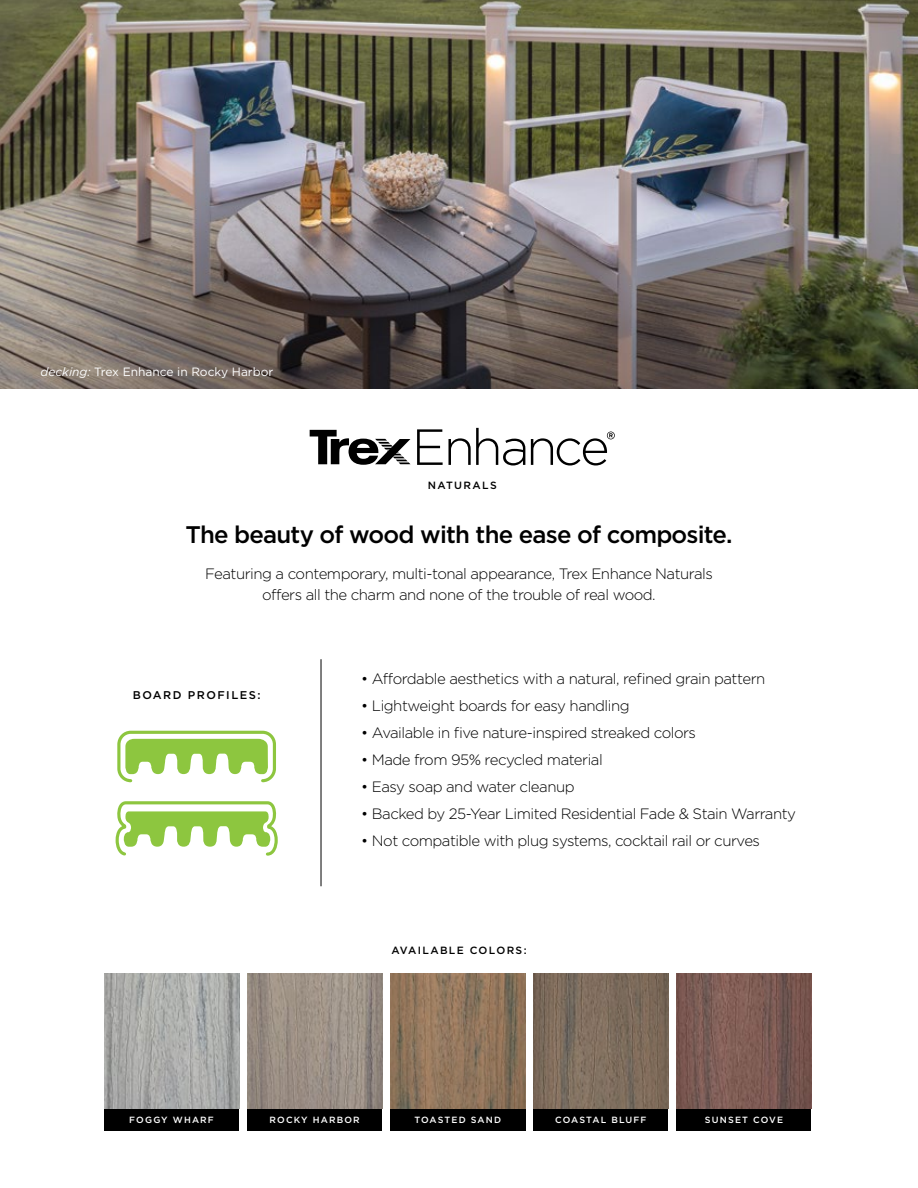
<style>
.page{position:relative;width:918px;height:1188px;background:#fff}
.page>*{position:absolute;margin:0;border:0;box-sizing:border-box;transform-origin:0 0}
.t1{font:500 24px "Gotham";letter-spacing:-.035em;color:#000}
.t2{font:300 15px/21px "Gotham HTF";letter-spacing:-.035em;color:#000;text-align:center}
.t3{font:12px "Gotham HTF";color:#fff}
.t4{font:500 11.25px "Gotham";letter-spacing:.13em;color:#000}
.t5{font:500 10.5px "Gotham";letter-spacing:.13em;color:#000}
.t6{font:500 9px "Gotham";letter-spacing:.13em;color:#fff}
.s1{font-style:italic}
</style>
<div class="page">
<img style="left:0;top:0;width:918px;height:389px">
<div style="left:676px;top:1109px;width:136px;height:22px;background:#000"></div>
<img style="left:676px;top:974px;width:136px;height:135px">
<img style="left:533px;top:974px;width:135px;height:135px">
<div style="left:533px;top:1109px;width:135px;height:22px;background:#000"></div>
<img style="left:247px;top:974px;width:135px;height:135px">
<div style="left:247px;top:1109px;width:135px;height:22px;background:#000"></div>
<img style="left:390px;top:974px;width:135px;height:135px">
<div style="left:390px;top:1109px;width:135px;height:22px;background:#000"></div>
<img style="left:104px;top:974px;width:135px;height:135px">
<div style="left:104px;top:1109px;width:135px;height:22px;background:#000"></div>
<svg style="left:417px;top:428px;width:108px;height:38px"></svg>
<svg style="left:310px;top:430px;width:101px;height:35px"></svg>
<svg style="left:531px;top:432px;width:84px;height:34px"></svg>
<hr style="left:321px;top:659px;width:1px;height:227px;background:#000">
<svg style="left:115px;top:730px;width:163px;height:126px"></svg>
<p class="t3" style="left:40px;top:366px;width:234px"><span class="s1">decking:</span> Trex Enhance in Rocky Harbor</p>
<p class="t5" style="left:428px;top:479px;width:71px">NATURALS</p>
<h1 class="t1" style="left:185px;top:521px;width:549px">The beauty of wood with the ease of composite.</h1>
<p class="t2" style="left:205px;top:564px;width:509px">Featuring a contemporary, multi-tonal appearance, Trex Enhance Naturals offers all the charm and none of the trouble of real wood.</p>
<p class="t4" style="left:133px;top:689px;width:129px">BOARD PROFILES:</p>
<p class="t2" style="left:361px;top:669px;width:406px">• Affordable aesthetics with a natural, refined grain pattern</p>
<p class="t2" style="left:361px;top:696px;width:270px">• Lightweight boards for easy handling</p>
<p class="t2" style="left:361px;top:723px;width:336px">• Available in five nature-inspired streaked colors</p>
<p class="t2" style="left:361px;top:750px;width:243px">• Made from 95% recycled material</p>
<p class="t2" style="left:361px;top:777px;width:215px">• Easy soap and water cleanup</p>
<p class="t2" style="left:361px;top:804px;width:436px">• Backed by 25-Year Limited Residential Fade &amp; Stain Warranty</p>
<p class="t2" style="left:361px;top:831px;width:400px">• Not compatible with plug systems, cocktail rail or curves</p>
<p class="t5" style="left:391px;top:944px;width:137px">AVAILABLE COLORS:</p>
<p class="t6" style="left:270px;top:1115px;width:92px">ROCKY HARBOR</p>
<p class="t6" style="left:555px;top:1115px;width:93px">COASTAL BLUFF</p>
<p class="t6" style="left:705px;top:1115px;width:80px">SUNSET COVE</p>
<p class="t6" style="left:129px;top:1115px;width:86px">FOGGY WHARF</p>
<p class="t6" style="left:414px;top:1115px;width:88px">TOASTED SAND</p>
</div>
